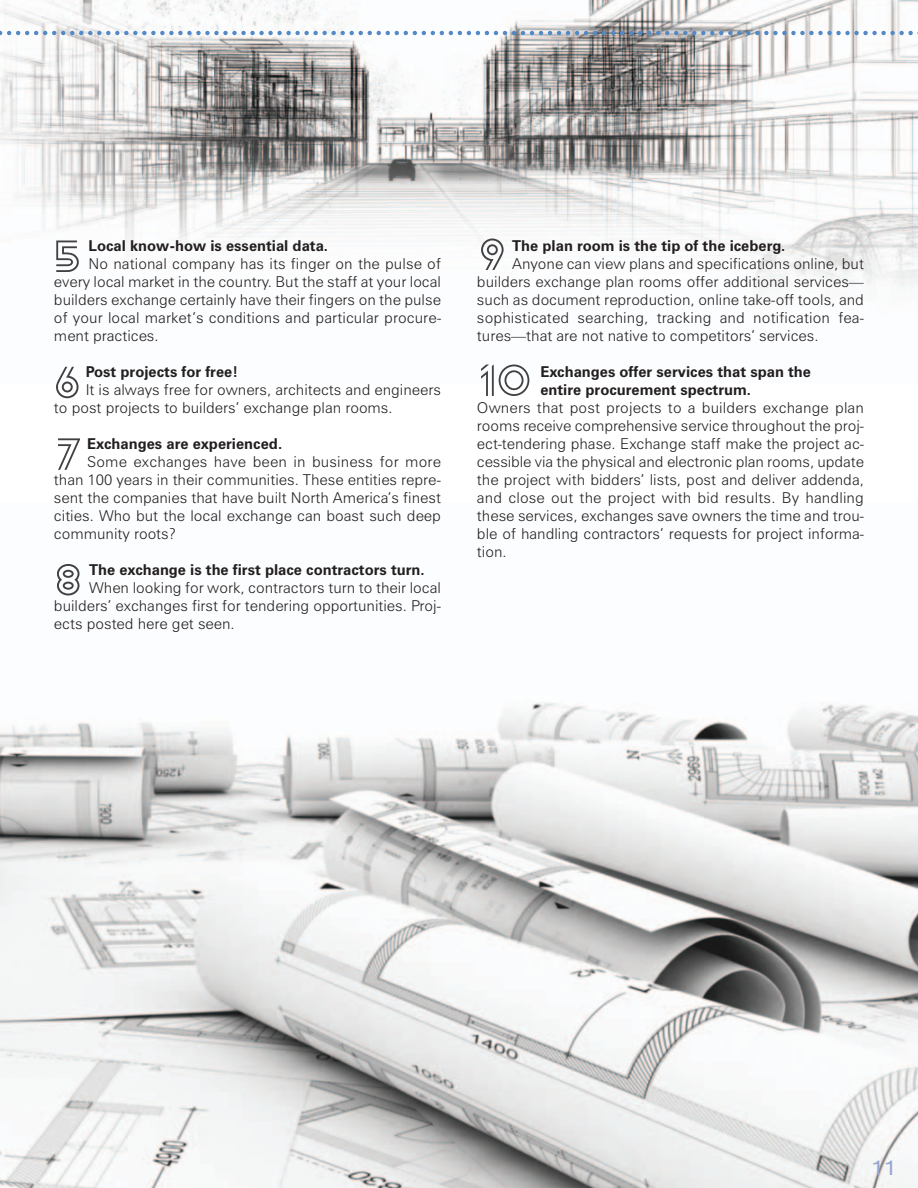
<style>
.page{position:relative;width:918px;height:1188px;background:#fff}
.page>*{position:absolute;margin:0;border:0;box-sizing:border-box;transform-origin:0 0}
.t1{font:expanded 21px "Akzidenz Grotesk BE";color:#97a7d4}
.t2{font:300 15px/18px "Zurich BT";color:#231f20;text-align:justify}
.t3{font:700 15px/18px "Zurich BT";color:#231f20}
</style>
<div class="page">
<img style="left:0;top:0;width:918px;height:382px">
<img style="left:0;top:595px;width:918px;height:593px">
<svg style="left:56px;top:241px;width:23px;height:31px"></svg>
<svg style="left:56px;top:367px;width:22px;height:31px"></svg>
<svg style="left:58px;top:438px;width:22px;height:32px"></svg>
<svg style="left:57px;top:564px;width:23px;height:31px"></svg>
<svg style="left:481px;top:239px;width:23px;height:31px"></svg>
<svg style="left:481px;top:365px;width:48px;height:31px"></svg>
<svg style="left:0;top:31px;width:918px;height:4px"></svg>
<p class="t3" style="left:88px;top:238px;width:241px">Local know-how is essential data.</p>
<p class="t2" style="left:54px;top:256px;width:389px;text-indent:34px">No national company has its finger on the pulse of every local market in the country. But the staff at your local builders exchange certainly have their fingers on the pulse of your local market’s conditions and particular procure&shy;ment practices.</p>
<p class="t3" style="left:86px;top:364px;width:154px">Post projects for free!</p>
<p class="t2" style="left:54px;top:382px;width:389px;text-indent:32px">It is always free for owners, architects and engineers to post projects to builders’ exchange plan rooms.</p>
<p class="t3" style="left:87px;top:436px;width:196px">Exchanges are experienced.</p>
<p class="t2" style="left:54px;top:454px;width:389px;text-indent:33px">Some exchanges have been in business for more than 100 years in their communities. These entities repre&shy;sent the companies that have built North America’s finest cities. Who but the local exchange can boast such deep community roots?</p>
<p class="t3" style="left:89px;top:562px;width:337px">The exchange is the first place contractors turn.</p>
<p class="t2" style="left:54px;top:580px;width:388px;text-indent:35px">When looking for work, contractors turn to their local builders’ exchanges first for tendering opportunities. Proj&shy;ects posted here get seen.</p>
<p class="t3" style="left:512px;top:238px;width:275px">The plan room is the tip of the iceberg.</p>
<p class="t2" style="left:477px;top:256px;width:389px;text-indent:35px">Anyone can view plans and specifications online, but builders exchange plan rooms offer additional services— such as document reproduction, online take-off tools, and sophisticated searching, tracking and notification fea&shy;tures—that are not native to competitors’ services.</p>
<p class="t3" style="left:540px;top:364px;width:272px">Exchanges offer services that span the entire procurement spectrum.</p>
<p class="t2" style="left:477px;top:400px;width:389px">Owners that post projects to a builders exchange plan rooms receive comprehensive service throughout the proj&shy;ect-tendering phase. Exchange staff make the project ac&shy;cessible via the physical and electronic plan rooms, update the project with bidders’ lists, post and deliver addenda, and close out the project with bid results. By handling these services, exchanges save owners the time and trou&shy;ble of handling contractors’ requests for project informa&shy;tion.</p>
<h1 class="t1" style="left:870px;top:1160px;width:29px">11</h1>
</div>
